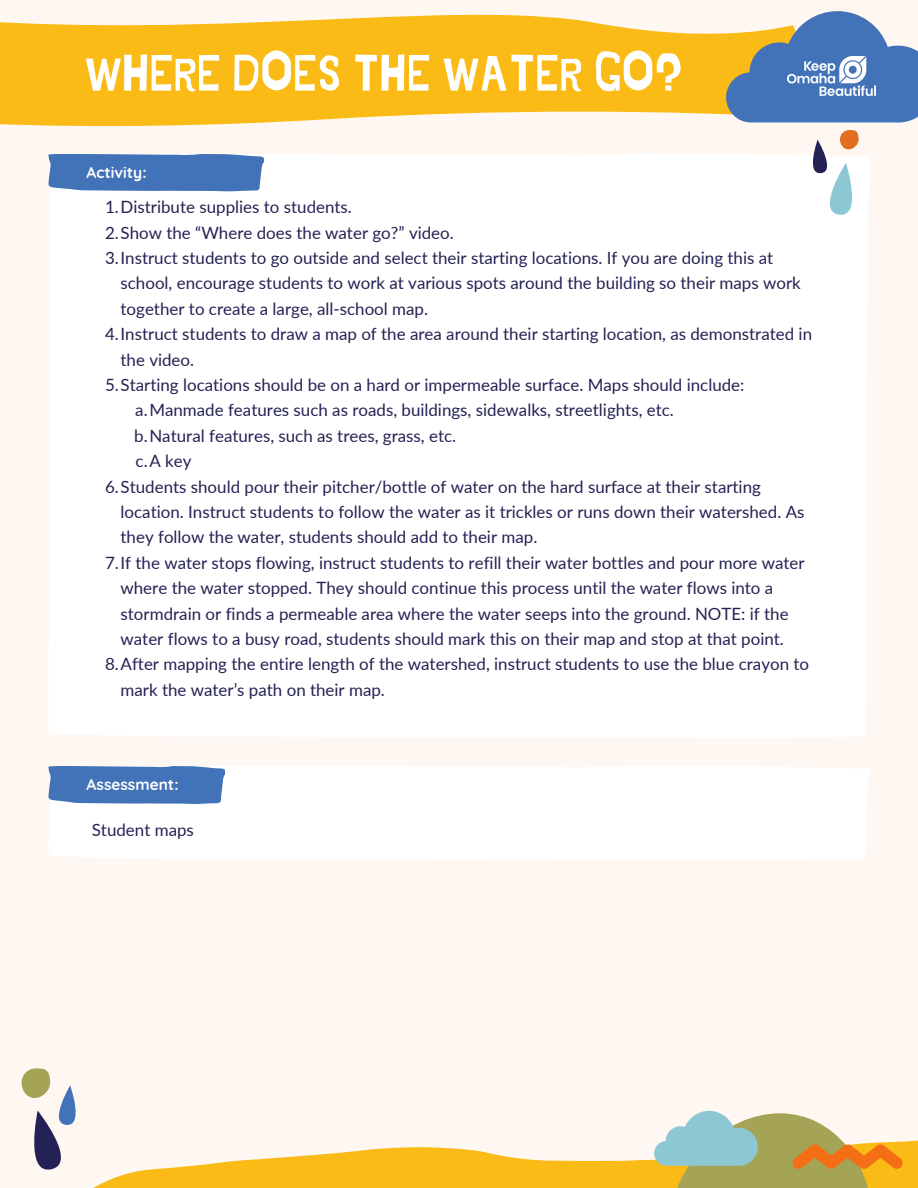
<style>
.page{position:relative;width:918px;height:1188px;background:#fff8f2}
.page>*{position:absolute;margin:0;border:0;box-sizing:border-box;transform-origin:0 0}
.t1{font:50.85px "Jingleberry";color:#fff}
.t2{font:16.95px/25.3px "Lato";color:#242254}
.t3{font:700 15.45px "Quicksand";color:#fff}
</style>
<div class="page">
<svg style="left:0;top:14px;width:726px;height:112px;background:#fac336"></svg>
<div style="left:49px;top:154px;width:820px;height:583px;background:#fff"></div>
<svg style="left:48px;top:154px;width:216px;height:37px;background:#4a78bb"></svg>
<div style="left:49px;top:766px;width:820px;height:94px;background:#fff"></div>
<svg style="left:48px;top:766px;width:177px;height:38px;background:#4d7abc"></svg>
<div style="left:22px;top:1068px;width:28px;height:30px;background:#a5a355;border-radius:14px"></div>
<svg style="left:21px;top:1085px;width:897px;height:103px"></svg>
<svg style="left:726px;top:11px;width:192px;height:112px"></svg>
<img style="left:787px;top:57px;width:88px;height:39px">
<svg style="left:805px;top:140px;width:60px;height:78px"></svg>
<div style="left:840px;top:130px;width:19px;height:19px;background:#e16f1f;border-radius:50%"></div>
<p class="t1" style="left:85px;top:50px;width:599px">WHERE DOES THE WATER GO?</p>
<h1 class="t3" style="left:87px;top:163px;width:61px">Activity:</h1>
<p class="t2" style="left:105px;top:194px;width:248px">1.Distribute supplies to students.</p>
<p class="t2" style="left:105px;top:219px;width:350px">2.Show the “Where does the water go?” video.</p>
<p class="t2" style="left:121px;top:245px;width:682px;text-indent:-16px">3.Instruct students to go outside and select their starting locations. If you are doing this at school, encourage students to work at various spots around the building so their maps work together to create a large, all-school map.</p>
<p class="t2" style="left:121px;top:321px;width:693px;text-indent:-16px">4.Instruct students to draw a map of the area around their starting location, as demonstrated in the video.</p>
<p class="t2" style="left:105px;top:372px;width:641px">5.Starting locations should be on a hard or impermeable surface. Maps should include:</p>
<h2 class="t2" style="left:135px;top:397px;width:540px">a.Manmade features such as roads, buildings, sidewalks, streetlights, etc.</h2>
<p class="t2" style="left:134px;top:423px;width:324px">b.Natural features, such as trees, grass, etc.</p>
<p class="t2" style="left:136px;top:448px;width:57px">c.A key</p>
<p class="t2" style="left:121px;top:473px;width:685px;text-indent:-16px">6.Students should pour their pitcher/bottle of water on the hard surface at their starting location. Instruct students to follow the water as it trickles or runs down their watershed. As they follow the water, students should add to their map.</p>
<p class="t2" style="left:121px;top:550px;width:686px;text-indent:-16px">7.If the water stops flowing, instruct students to refill their water bottles and pour more water where the water stopped. They should continue this process until the water flows into a stormdrain or finds a permeable area where the water seeps into the ground. NOTE: if the water flows to a busy road, students should mark this on their map and stop at that point.</p>
<p class="t2" style="left:121px;top:651px;width:690px;text-indent:-16px">8.After mapping the entire length of the watershed, instruct students to use the blue crayon to mark the water’s path on their map.</p>
<p class="t3" style="left:87px;top:775px;width:93px">Assessment:</p>
<p class="t2" style="left:92px;top:817px;width:104px">Student maps</p>
</div>
